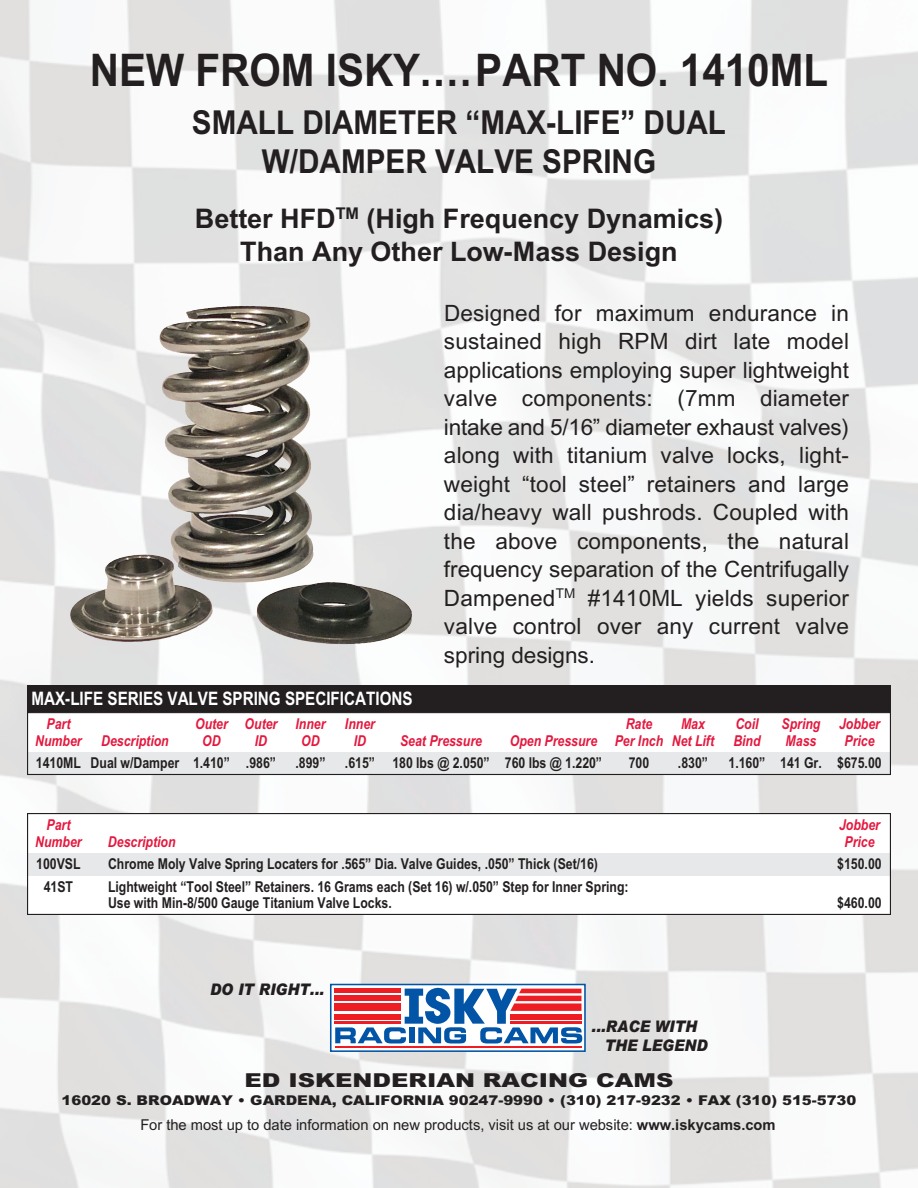
<style>
.page{position:relative;width:918px;height:1188px;background:#fff}
.page>*{position:absolute;margin:0;border:0;box-sizing:border-box;transform-origin:0 0}
.t1{font:700 45px "M Arial";color:#231f20;scale:.9 1}
.t2{font:700 33px/39px "M Arial";color:#231f20;text-align:center;scale:.9 1}
.t3{font:700 27px/33px "M Arial";color:#231f20;text-align:center}
.t4{font:22.5px/28.5px "M Arial";letter-spacing:.01em;color:#231f20;text-align:justify}
.t5{font:900 19.2px "M Arial";color:#231f20;scale:1.25 1}
.t6{font:700 condensed 18.6px "M Arial";color:#fff}
.t7{font:italic 900 16.05px/19.2px "M Arial";color:#231f20;scale:.9 1}
.t8{font:700 condensed 15px/16.5px "M Arial";color:#231f20}
.t9{font:italic 700 condensed 15px "M Arial";color:#e4183e}
.t10{font:15px "M Arial";color:#231f20}
.t11{font:900 13.5px "M Arial";color:#231f20;scale:1.1 1}
.s1{font-weight:700}
</style>
<div class="page">
<img style="left:0;top:0;width:918px;height:1188px">
<div style="left:27px;top:813px;width:864px;height:102px;background:#fff"></div>
<div style="left:27px;top:854px;width:864px;height:22px;background:#e7e8e9"></div>
<div style="left:27px;top:813px;width:864px;height:102px;border:1px solid #231f20"></div>
<div style="left:27px;top:686px;width:864px;height:26px;background:#231f20"></div>
<div style="left:27px;top:712px;width:864px;height:60px;background:#fff"></div>
<div style="left:27px;top:753px;width:864px;height:22px;background:#e7e8e9"></div>
<div style="left:331px;top:985px;width:254px;height:66px;background:#fff"></div>
<div style="left:330px;top:984px;width:256px;height:68px;border:2px solid #0154a6"></div>
<hr style="left:335px;top:1046px;width:246px;height:2px;background:#ee1d23">
<svg style="left:335px;top:987px;width:247px;height:56px"></svg>
<hr style="left:335px;top:989px;width:66px;height:4px;background:#ee1d23">
<div style="left:335px;top:996px;width:66px;height:5px;background:#ee1d23"></div>
<div style="left:335px;top:1003px;width:66px;height:8px;background:#ee1d23"></div>
<div style="left:335px;top:1014px;width:66px;height:5px;background:#ee1d23"></div>
<hr style="left:335px;top:1021px;width:66px;height:3px;background:#ee1d23">
<div style="left:510px;top:1014px;width:71px;height:5px;background:#ee1d23"></div>
<hr style="left:510px;top:1021px;width:71px;height:3px;background:#ee1d23">
<div style="left:27px;top:712px;width:864px;height:63px;border:1px solid #231f20"></div>
<img style="left:287px;top:368px;width:23px;height:58px">
<h1 class="t1" style="left:90px;top:54px;width:822px">NEW FROM ISKY....PART NO. 1410ML</h1>
<h2 class="t2" style="left:192px;top:106px;width:595px">SMALL DIAMETER “MAX-LIFE” DUAL<br>W/DAMPER VALVE SPRING</h2>
<p class="t3" style="left:195px;top:204px;width:530px">Better HFD<sup>TM</sup> (High Frequency Dynamics)<br>Than Any Other Low-Mass Design</p>
<p class="t4" style="left:444px;top:301px;width:407px">Designed for maximum endurance in sustained high RPM dirt late model applications employing super lightweight valve components: (7mm diameter intake and 5/16” diameter exhaust valves) along with titanium valve locks, light&shy;weight “tool steel” retainers and large dia/heavy wall pushrods. Coupled with the above components, the natural frequency separation of the Centrifugally Dampened<sup>TM</sup> #1410ML yields superior valve control over any current valve spring designs.</p>
<p class="t6" style="left:31px;top:692px;width:383px">MAX-LIFE SERIES VALVE SPRING SPECIFICATIONS</p>
<p class="t9" style="left:47px;top:719px;width:25px">Part</p>
<p class="t9" style="left:195px;top:719px;width:132px">Outer Outer Inner</p>
<p class="t9" style="left:345px;top:719px;width:32px">Inner</p>
<p class="t9" style="left:626px;top:719px;width:28px">Rate</p>
<p class="t9" style="left:681px;top:719px;width:25px">Max</p>
<p class="t9" style="left:735px;top:719px;width:25px">Coil</p>
<p class="t9" style="left:782px;top:719px;width:100px">Spring Jobber</p>
<p class="t9" style="left:35px;top:735px;width:48px">Number</p>
<p class="t9" style="left:101px;top:735px;width:69px">Description</p>
<p class="t9" style="left:202px;top:735px;width:20px">OD</p>
<p class="t9" style="left:255px;top:735px;width:14px">ID</p>
<p class="t9" style="left:301px;top:735px;width:20px">OD</p>
<p class="t9" style="left:354px;top:735px;width:14px">ID</p>
<p class="t9" style="left:400px;top:735px;width:83px">Seat Pressure</p>
<p class="t9" style="left:510px;top:735px;width:206px">Open Pressure Per Inch Net Lift</p>
<p class="t9" style="left:733px;top:735px;width:29px">Bind</p>
<p class="t9" style="left:786px;top:735px;width:32px">Mass</p>
<p class="t9" style="left:844px;top:735px;width:32px">Price</p>
<p class="t8" style="left:36px;top:756px;width:242px">1410ML Dual w/Damper 1.410” .986”</p>
<p class="t8" style="left:295px;top:756px;width:32px">.899”</p>
<p class="t8" style="left:345px;top:756px;width:259px">.615” 180 lbs @ 2.050” 760 lbs @ 1.220”</p>
<p class="t8" style="left:629px;top:756px;width:22px">700</p>
<p class="t8" style="left:678px;top:756px;width:32px">.830”</p>
<p class="t8" style="left:729px;top:756px;width:155px">1.160” 141 Gr. $675.00</p>
<p class="t9" style="left:47px;top:819px;width:25px">Part</p>
<p class="t9" style="left:839px;top:819px;width:42px">Jobber</p>
<p class="t9" style="left:35px;top:836px;width:48px">Number</p>
<p class="t9" style="left:108px;top:836px;width:69px">Description</p>
<p class="t9" style="left:844px;top:836px;width:32px">Price</p>
<p class="t8" style="left:36px;top:857px;width:46px">100VSL</p>
<p class="t8" style="left:108px;top:857px;width:491px">Chrome Moly Valve Spring Locaters for .565” Dia. Valve Guides, .050” Thick (Set/16)</p>
<p class="t8" style="left:837px;top:857px;width:46px">$150.00</p>
<p class="t8" style="left:44px;top:880px;width:31px">41ST</p>
<p class="t8" style="left:108px;top:880px;width:522px">Lightweight “Tool Steel” Retainers. 16 Grams each (Set 16) w/.050” Step for Inner Spring:<br>Use with Min-8/500 Gauge Titanium Valve Locks.</p>
<p class="t8" style="left:837px;top:896px;width:46px">$460.00</p>
<p class="t7" style="left:210px;top:982px;width:128px">DO IT RIGHT...</p>
<p class="t7" style="left:605px;top:1018px;width:116px;text-indent:-13px">...RACE WITH<br>THE LEGEND</p>
<p class="t5" style="left:245px;top:1073px;width:345px">ED ISKENDERIAN RACING CAMS</p>
<p class="t11" style="left:62px;top:1095px;width:724px">16020 S. BROADWAY • GARDENA, CALIFORNIA 90247-9990 • (310) 217-9232 • FAX (310) 515-5730</p>
<p class="t10" style="left:140px;top:1119px;width:637px">For the most up to date information on new products, visit us at our website: <span class="s1">www.iskycams.com</span></p>
</div>
